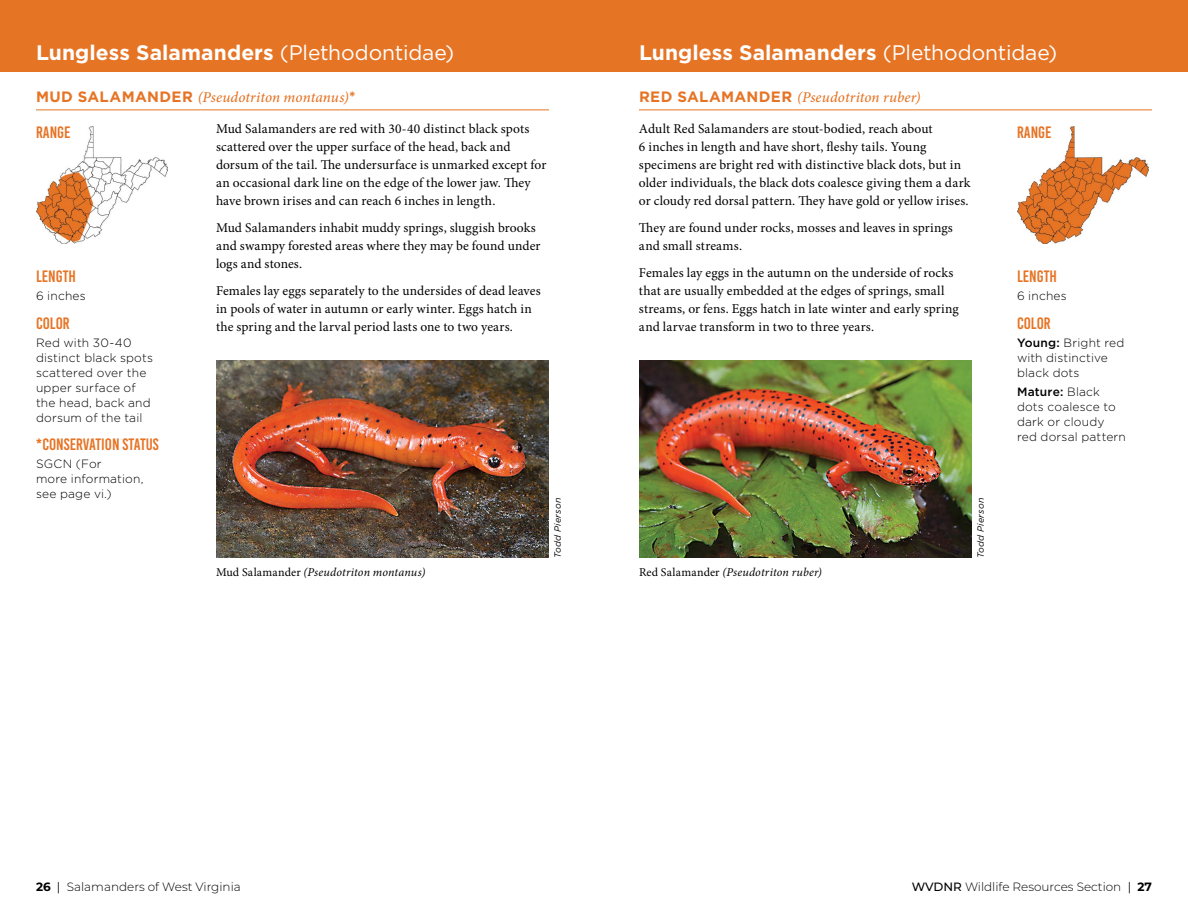
<style>
.page{position:relative;width:1188px;height:918px;background:#fff}
.page>*{position:absolute;margin:0;border:0;box-sizing:border-box;transform-origin:0 0}
.t1{font:700 21px "Gotham";letter-spacing:.005em;color:#fff}
.t2{font:16.5px "Bebas Kai";color:#e67425}
.t3{font:italic 500 15px "Minion Pro";letter-spacing:.005em;color:#e67425}
.t4{font:13.5px/18px "Minion Pro";letter-spacing:.01em;color:#000}
.t5{font:300 12px/15px "Gotham";letter-spacing:.015em;color:#000}
.t6{font:italic 12px "Minion Pro";letter-spacing:.01em;color:#000}
.t7{font:300 12px "Montserrat";color:#000}
.t8{font:italic 9px "Gotham";letter-spacing:.025em;color:#000}
.s1{font-weight:400}
.s2{font-family:"Gotham";font-weight:700;font-style:normal}
.s3{font-style:normal}
.s4{font-weight:500}
.s5{font-weight:700}
</style>
<div class="page">
<div style="left:0;top:0;width:1188px;height:72px;background:#e67425"></div>
<hr style="left:36px;top:109px;width:513px;height:1px;background:#e67425">
<img style="left:216px;top:360px;width:333px;height:198px">
<img style="left:36px;top:126px;width:132px;height:118px">
<hr style="left:639px;top:109px;width:513px;height:1px;background:#e67425">
<img style="left:1017px;top:126px;width:132px;height:118px">
<img style="left:639px;top:360px;width:333px;height:198px">
<h1 class="t1" style="left:36px;top:38px;width:420px">Lungless Salamanders <span class="s1">(Plethodontidae)</span></h1>
<h1 class="t1" style="left:639px;top:38px;width:420px">Lungless Salamanders <span class="s1">(Plethodontidae)</span></h1>
<p class="t3" style="left:36px;top:87px;width:321px"><span class="s2">MUD SALAMANDER</span> (Pseudotriton montanus)<span class="s2">*</span></p>
<p class="t4" style="left:216px;top:120px;width:332px">Mud Salamanders are red with 30-40 distinct black spots scattered over the upper surface of the head, back and dorsum of the tail. The undersurface is unmarked except for an occasional dark line on the edge of the lower jaw. They have brown irises and can reach 6 inches in length.</p>
<p class="t4" style="left:216px;top:219px;width:326px">Mud Salamanders inhabit muddy springs, sluggish brooks and swampy forested areas where they may be found under logs and stones.</p>
<p class="t4" style="left:216px;top:282px;width:326px">Females lay eggs separately to the undersides of dead leaves in pools of water in autumn or early winter. Eggs hatch in the spring and the larval period lasts one to two years.</p>
<p class="t2" style="left:36px;top:124px;width:36px">RANGE</p>
<p class="t2" style="left:36px;top:268px;width:41px">LENGTH</p>
<p class="t5" style="left:36px;top:288px;width:51px">6 inches</p>
<p class="t2" style="left:36px;top:314px;width:35px">COLOR</p>
<p class="t5" style="left:36px;top:335px;width:119px">Red with 30-40 distinct black spots scattered over the upper surface of the head, back and dorsum of the tail</p>
<p class="t2" style="left:36px;top:436px;width:124px">*CONSERVATION STATUS</p>
<p class="t5" style="left:36px;top:456px;width:109px">SGCN (For<br>more information, see page vi.)</p>
<p class="t8" style="left:552px;top:558px;width:62px;rotate:-90deg">Todd Pierson</p>
<p class="t6" style="left:216px;top:564px;width:211px"><span class="s3">Mud Salamander</span> (Pseudotriton montanus)</p>
<p class="t3" style="left:639px;top:87px;width:283px"><span class="s2">RED SALAMANDER</span> (Pseudotriton ruber)</p>
<p class="t4" style="left:639px;top:120px;width:333px">Adult Red Salamanders are stout-bodied, reach about<br>6 inches in length and have short, fleshy tails. Young specimens are bright red with distinctive black dots, but in older individuals, the black dots coalesce giving them a dark or cloudy red dorsal pattern. They have gold or yellow irises.</p>
<p class="t4" style="left:639px;top:219px;width:315px">They are found under rocks, mosses and leaves in springs and small streams.</p>
<p class="t4" style="left:639px;top:264px;width:321px">Females lay eggs in the autumn on the underside of rocks that are usually embedded at the edges of springs, small streams, or fens. Eggs hatch in late winter and early spring and larvae transform in two to three years.</p>
<p class="t6" style="left:639px;top:564px;width:184px"><span class="s3">Red Salamander</span> (Pseudotriton ruber)</p>
<p class="t8" style="left:975px;top:558px;width:62px;rotate:-90deg">Todd Pierson</p>
<p class="t2" style="left:1017px;top:124px;width:36px">RANGE</p>
<p class="t2" style="left:1017px;top:268px;width:41px">LENGTH</p>
<p class="t5" style="left:1017px;top:288px;width:51px">6 inches</p>
<p class="t2" style="left:1017px;top:314px;width:35px">COLOR</p>
<p class="t5" style="left:1017px;top:335px;width:109px"><span class="s4">Young:</span> Bright red with distinctive black dots</p>
<p class="t5" style="left:1017px;top:384px;width:110px"><span class="s4">Mature:</span> Black dots coalesce to dark or cloudy red dorsal pattern</p>
<p class="t7" style="left:36px;top:879px;width:206px"><span class="s5">26</span> <span class="s1">|</span> Salamanders of West Virginia</p>
<p class="t7" style="left:912px;top:879px;width:242px"><span class="s4">WVDNR</span> Wildlife Resources Section <span class="s1">|</span> <span class="s5">27</span></p>
</div>
